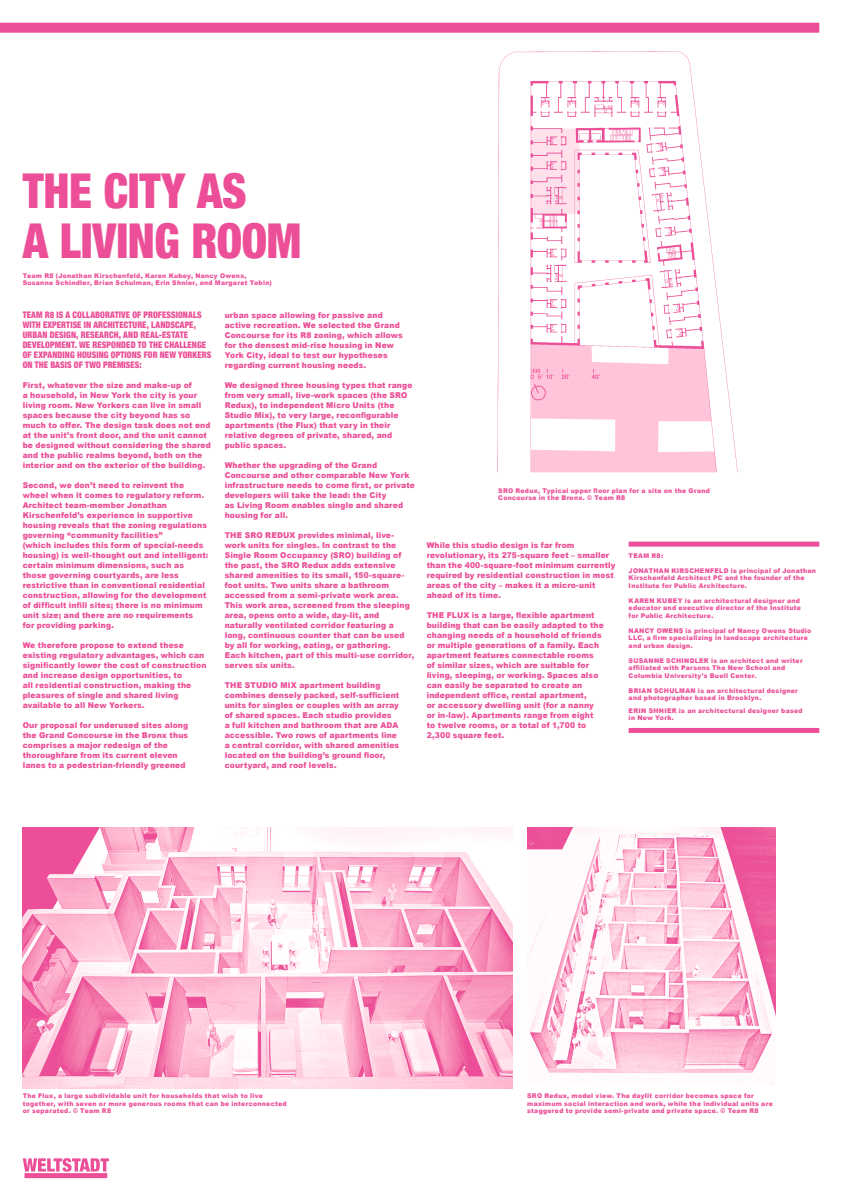
<style>
.page{position:relative;width:842px;height:1191px;background:#fff}
.page>*{position:absolute;margin:0;border:0;box-sizing:border-box;transform-origin:0 0}
.HNBC_-_h1{font:900 condensed 48px/50px "Helvetica Neue";letter-spacing:-.005em;color:#ec4f97;scale:.95 1}
.HNCB_-_h5{font:900 condensed 9px/10px "Helvetica Neue";letter-spacing:.01em;color:#ec4f97;scale:.95 1}
.AB___Main_Copy{font:900 8px/10px "Arial";letter-spacing:.02em;color:#ec4f97;scale:.95 1}
.t1{font:900 6.5px/7.5px "Arial";letter-spacing:.045em;color:#ec4f97;scale:.95 1}
</style>
<div class="page">
<svg style="left:23px;top:1158px;width:86px;height:13px"></svg>
<div style="left:24px;top:1173px;width:83px;height:5px;background:#ec4f97"></div>
<div style="left:0;top:23px;width:819px;height:10px;background:#ec4f97"></div>
<img style="left:527px;top:828px;width:248px;height:245px">
<img style="left:497px;top:51px;width:241px;height:422px">
<img style="left:23px;top:828px;width:489px;height:260px">
<div style="left:629px;top:728px;width:190px;height:5px;background:#ec4f97"></div>
<div style="left:629px;top:541px;width:190px;height:5px;background:#ec4f97"></div>
<p class="HNBC_-_h1" style="left:23px;top:163px;width:295px">THE CITY AS<br>A LIVING ROOM</p>
<p class="t1" style="left:23px;top:271px;width:264px">Team R8 (Jonathan Kirschenfeld, Karen Kubey, Nancy Owens,<br>Susanne Schindler, Brian Schulman, Erin Shnier, and Margaret Tobin)</p>
<p class="HNCB_-_h5" style="left:23px;top:309px;width:200px">TEAM R8 IS A COLLABORATIVE OF PROFESSIONALS WITH EXPERTISE IN ARCHITECTURE, LANDSCAPE, URBAN DESIGN, RESEARCH, AND REAL-ESTATE DEVELOPMENT. WE RESPONDED TO THE CHALLENGE OF EXPANDING HOUSING OPTIONS FOR NEW YORKERS ON THE BASIS OF TWO PREMISES:</p>
<p class="AB___Main_Copy" style="left:23px;top:380px;width:200px">First, whatever the size and make-up of<br>a household, in New York the city is your living room. New Yorkers can live in small spaces because the city beyond has so much to offer. The design task does not end at the unit’s front door, and the unit cannot be designed without considering the shared and the public realms beyond, both on the interior and on the exterior of the building.</p>
<p class="AB___Main_Copy" style="left:23px;top:480px;width:197px">Second, we don’t need to reinvent the wheel when it comes to regulatory reform.<br>Architect team-member Jonathan Kirschenfeld’s experience in supportive housing reveals that the zoning regulations governing “community facilities”<br>(which includes this form of special-needs housing) is well-thought out and intelligent: certain minimum dimensions, such as those governing courtyards, are less restrictive than in conventional residential construction, allowing for the development of difficult infill sites; there is no minimum unit size; and there are no requirements<br>for providing parking.</p>
<p class="AB___Main_Copy" style="left:23px;top:640px;width:195px">We therefore propose to extend these existing regulatory advantages, which can significantly lower the cost of construction and increase design opportunities, to<br>all residential construction, making the pleasures of single and shared living available to all New Yorkers.</p>
<p class="AB___Main_Copy" style="left:23px;top:720px;width:176px">Our proposal for underused sites along the Grand Concourse in the Bronx thus comprises a major redesign of the thoroughfare from its current eleven lanes to a pedestrian-friendly greened</p>
<p class="AB___Main_Copy" style="left:225px;top:310px;width:189px">urban space allowing for passive and active recreation. We selected the Grand Concourse for its R8 zoning, which allows for the densest mid-rise housing in New York City, ideal to test our hypotheses regarding current housing needs.</p>
<p class="AB___Main_Copy" style="left:225px;top:380px;width:199px">We designed three housing types that range from very small, live-work spaces (the SRO Redux), to independent Micro Units (the Studio Mix), to very large, reconfigurable apartments (the Flux) that vary in their relative degrees of private, shared, and public spaces.</p>
<p class="AB___Main_Copy" style="left:225px;top:460px;width:202px">Whether the upgrading of the Grand Concourse and other comparable New York infrastructure needs to come first, or private developers will take the lead: the City<br>as Living Room enables single and shared housing for all.</p>
<p class="AB___Main_Copy" style="left:225px;top:530px;width:201px">THE SRO REDUX provides minimal, live&shy;work units for singles. In contrast to the Single Room Occupancy (SRO) building of the past, the SRO Redux adds extensive shared amenities to its small, 150-square&shy;foot units. Two units share a bathroom accessed from a semi-private work area.<br>This work area, screened from the sleeping area, opens onto a wide, day-lit, and naturally ventilated corridor featuring a long, continuous counter that can be used by all for working, eating, or gathering.<br>Each kitchen, part of this multi-use corridor, serves six units.</p>
<p class="AB___Main_Copy" style="left:225px;top:680px;width:185px">THE STUDIO MIX apartment building combines densely packed, self-sufficient units for singles or couples with an array of shared spaces. Each studio provides<br>a full kitchen and bathroom that are ADA accessible. Two rows of apartments line a central corridor, with shared amenities located on the building’s ground floor, courtyard, and roof levels.</p>
<p class="t1" style="left:498px;top:486px;width:224px">SRO Redux, Typical upper floor plan for a site on the Grand<br>Concourse in the Bronx. © Team R8</p>
<p class="AB___Main_Copy" style="left:427px;top:540px;width:200px">While this studio design is far from revolutionary, its 275-square feet – smaller than the 400-square-foot minimum currently required by residential construction in most areas of the city – makes it a micro-unit ahead of its time.</p>
<p class="AB___Main_Copy" style="left:427px;top:610px;width:188px">THE FLUX is a large, flexible apartment building that can be easily adapted to the changing needs of a household of friends or multiple generations of a family. Each apartment features connectable rooms of similar sizes, which are suitable for living, sleeping, or working. Spaces also can easily be separated to create an independent office, rental apartment,<br>or accessory dwelling unit (for a nanny or in-law). Apartments range from eight to twelve rooms, or a total of 1,700 to 2,300 square feet.</p>
<p class="t1" style="left:629px;top:551px;width:38px">TEAM R8:</p>
<p class="t1" style="left:629px;top:566px;width:199px">JONATHAN KIRSCHENFELD is principal of Jonathan<br>Kirschenfeld Architect PC and the founder of the<br>Institute for Public Architecture.</p>
<p class="t1" style="left:629px;top:596px;width:183px">KAREN KUBEY is an architectural designer and educator and executive director of the Institute for Public Architecture.</p>
<p class="t1" style="left:629px;top:626px;width:194px">NANCY OWENS is principal of Nancy Owens Studio<br>LLC, a firm specializing in landscape architecture and urban design.</p>
<p class="t1" style="left:629px;top:656px;width:185px">SUSANNE SCHINDLER is an architect and writer affiliated with Parsons The New School and<br>Columbia University’s Buell Center.</p>
<p class="t1" style="left:629px;top:686px;width:180px">BRIAN SCHULMAN is an architectural designer and photographer based in Brooklyn.</p>
<p class="t1" style="left:629px;top:706px;width:185px">ERIN SHNIER is an architectural designer based in New York.</p>
<p class="t1" style="left:23px;top:1091px;width:279px">The Flux, a large subdividable unit for households that wish to live together, with seven or more generous rooms that can be interconnected or separated. © Team R8</p>
<p class="t1" style="left:527px;top:1091px;width:260px">SRO Redux, model view. The daylit corridor becomes space for maximum social interaction and work, while the individual units are staggered to provide semi-private and private space. © Team R8</p>
</div>
